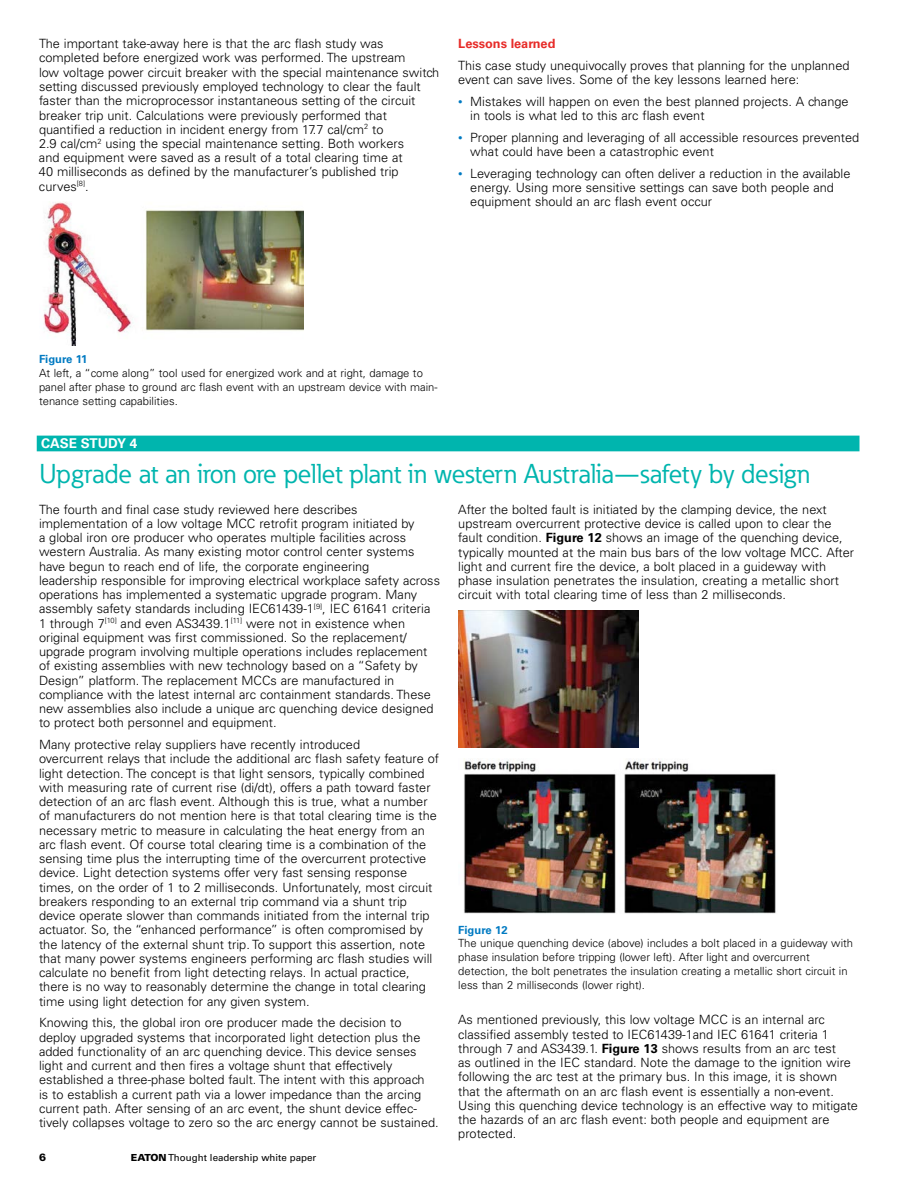
<style>
.page{position:relative;width:918px;height:1188px;background:#fff}
.page>*{position:absolute;margin:0;border:0;box-sizing:border-box;transform-origin:0 0}
.t1{font:27px "Eaton";color:#00b5ae}
.t2{font:700 13.5px "Univers LT Std";color:#fff}
.t3{font:300 12.75px/14.2px "Univers LT Std";color:#000}
.t4{font:700 12.75px "Univers LT Std";color:#e72c29}
.t5{font:300 11.25px/13.8px "Univers LT Std";color:#000}
.t6{font:700 11.25px "Univers LT Std";color:#007ac2}
.t7{font:900 10.5px "Univers LT Std";color:#000}
.t8{font:9.75px "Univers LT Std";color:#000}
.s1{font-size:9px;color:#007ac2}
.s2{font-weight:700}
.s3{font-weight:900}
</style>
<div class="page">
<div style="left:37px;top:436px;width:823px;height:15px;background:#00b5ae"></div>
<img style="left:43px;top:202px;width:261px;height:143px">
<img style="left:464px;top:760px;width:312px;height:154px">
<img style="left:458px;top:610px;width:181px;height:137px">
<p class="t3" style="left:39px;top:37px;width:402px">The important take-away here is that the arc flash study was completed before energized work was performed. The upstream<br>low voltage power circuit breaker with the special maintenance switch setting discussed previously employed technology to clear the fault faster than the microprocessor instantaneous setting of the circuit breaker trip unit. Calculations were previously performed that quantified a reduction in incident energy from 17.7 cal/cm<sup>2</sup> to<br>2.9 cal/cm<sup>2</sup> using the special maintenance setting. Both workers<br>and equipment were saved as a result of a total clearing time at<br>40 milliseconds as defined by the manufacturer’s published trip curves<sup>[8]</sup>.</p>
<p class="t4" style="left:458px;top:36px;width:99px">Lessons learned</p>
<p class="t3" style="left:458px;top:58px;width:393px">This case study unequivocally proves that planning for the unplanned event can save lives. Some of the key lessons learned here:</p>
<p class="t3" style="left:470px;top:94px;width:380px;text-indent:-12px"><span class="s1">•</span> Mistakes will happen on even the best planned projects. A change in tools is what led to this arc flash event</p>
<p class="t3" style="left:470px;top:130px;width:391px;text-indent:-12px"><span class="s1">•</span> Proper planning and leveraging of all accessible resources prevented what could have been a catastrophic event</p>
<p class="t3" style="left:470px;top:166px;width:382px;text-indent:-12px"><span class="s1">•</span> Leveraging technology can often deliver a reduction in the available energy. Using more sensitive settings can save both people and equipment should an arc flash event occur</p>
<p class="t6" style="left:39px;top:353px;width:50px">Figure 11</p>
<p class="t5" style="left:39px;top:366px;width:400px">At left, a “come along” tool used for energized work and at right, damage to panel after phase to ground arc flash event with an upstream device with main&shy;tenance setting capabilities.</p>
<p class="t2" style="left:41px;top:436px;width:98px">CASE STUDY 4</p>
<h1 class="t1" style="left:39px;top:456px;width:772px">Upgrade at an iron ore pellet plant in western Australia—safety by design</h1>
<p class="t3" style="left:39px;top:502px;width:403px">The fourth and final case study reviewed here describes implementation of a low voltage MCC retrofit program initiated by<br>a global iron ore producer who operates multiple facilities across western Australia. As many existing motor control center systems have begun to reach end of life, the corporate engineering<br>leadership responsible for improving electrical workplace safety across operations has implemented a systematic upgrade program. Many assembly safety standards including IEC61439-1<sup>[9]</sup>, IEC 61641 criteria 1 through 7<sup>[10]</sup> and even AS3439.1<sup>[11]</sup> were not in existence when original equipment was first commissioned. So the replacement/ upgrade program involving multiple operations includes replacement of existing assemblies with new technology based on a “Safety by Design” platform. The replacement MCCs are manufactured in compliance with the latest internal arc containment standards. These new assemblies also include a unique arc quenching device designed to protect both personnel and equipment.</p>
<p class="t3" style="left:39px;top:738px;width:402px">Many protective relay suppliers have recently introduced<br>overcurrent relays that include the additional arc flash safety feature of light detection. The concept is that light sensors, typically combined with measuring rate of current rise (di/dt), offers a path toward faster detection of an arc flash event. Although this is true, what a number of manufacturers do not mention here is that total clearing time is the necessary metric to measure in calculating the heat energy from an arc flash event. Of course total clearing time is a combination of the sensing time plus the interrupting time of the overcurrent protective device. Light detection systems offer very fast sensing response times, on the order of 1 to 2 milliseconds. Unfortunately, most circuit breakers responding to an external trip command via a shunt trip device operate slower than commands initiated from the internal trip actuator. So, the “enhanced performance” is often compromised by the latency of the external shunt trip. To support this assertion, note that many power systems engineers performing arc flash studies will calculate no benefit from light detecting relays. In actual practice, there is no way to reasonably determine the change in total clearing time using light detection for any given system.</p>
<p class="t3" style="left:39px;top:1016px;width:401px">Knowing this, the global iron ore producer made the decision to deploy upgraded systems that incorporated light detection plus the added functionality of an arc quenching device. This device senses light and current and then fires a voltage shunt that effectively established a three-phase bolted fault. The intent with this approach<br>is to establish a current path via a lower impedance than the arcing current path. After sensing of an arc event, the shunt device effec&shy;tively collapses voltage to zero so the arc energy cannot be sustained.</p>
<p class="t3" style="left:458px;top:502px;width:397px">After the bolted fault is initiated by the clamping device, the next upstream overcurrent protective device is called upon to clear the fault condition. <span class="s2">Figure 12</span> shows an image of the quenching device, typically mounted at the main bus bars of the low voltage MCC. After light and current fire the device, a bolt placed in a guideway with phase insulation penetrates the insulation, creating a metallic short circuit with total clearing time of less than 2 milliseconds.</p>
<p class="t6" style="left:458px;top:923px;width:51px">Figure 12</p>
<p class="t5" style="left:458px;top:937px;width:396px">The unique quenching device (above) includes a bolt placed in a guideway with phase insulation before tripping (lower left). After light and overcurrent detection, the bolt penetrates the insulation creating a metallic short circuit in less than 2 milliseconds (lower right).</p>
<p class="t3" style="left:458px;top:1013px;width:401px">As mentioned previously, this low voltage MCC is an internal arc classified assembly tested to IEC61439-1and IEC 61641 criteria 1 through 7 and AS3439.1. <span class="s2">Figure 13</span> shows results from an arc test<br>as outlined in the IEC standard. Note the damage to the ignition wire following the arc test at the primary bus. In this image, it is shown that the aftermath on an arc flash event is essentially a non-event.<br>Using this quenching device technology is an effective way to mitigate the hazards of an arc flash event: both people and equipment are protected.</p>
<p class="t7" style="left:39px;top:1151px;width:9px">6</p>
<p class="t8" style="left:131px;top:1152px;width:187px"><span class="s3">EATON</span> Thought leadership white paper</p>
</div>
